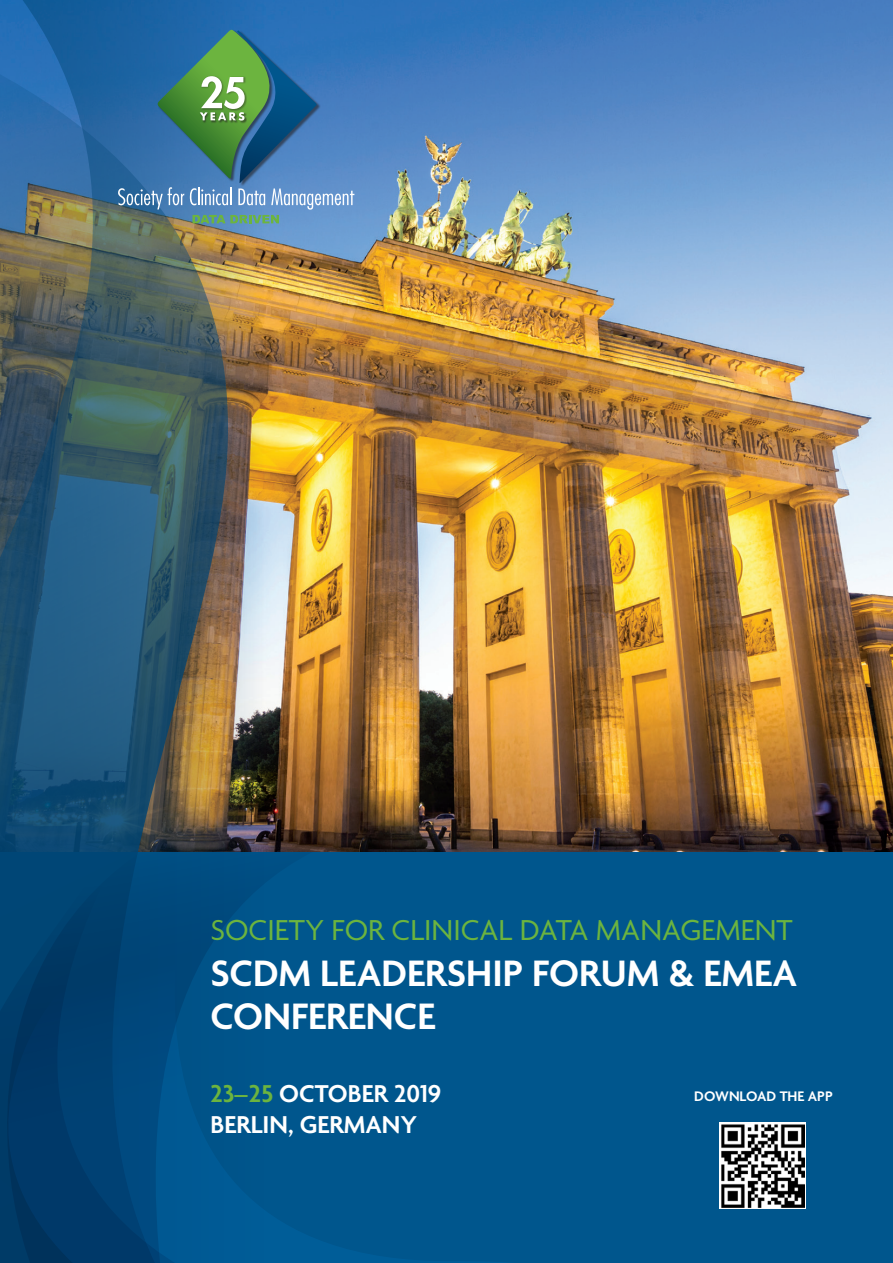
<style>
.page{position:relative;width:893px;height:1263px;background:#fff}
.page>*{position:absolute;margin:0;border:0;box-sizing:border-box;transform-origin:0 0}
.Titre{font:600 39.75px/42.2px "Agenda";color:#fff}
.Titre-2{font:31.2px "Agenda";color:#6cb43f}
.Titre-3{font:600 26.4px/31.3px "Agenda";color:#fff}
.Body{font:600 15px "Agenda";color:#fff}
.s1{color:#6cb43f}
</style>
<div class="page">
<img style="left:344px;top:0;width:549px;height:853px">
<div style="left:0;top:853px;width:893px;height:410px;background:#00568d"></div>
<img style="left:0;top:0;width:344px;height:687px">
<svg style="left:0;top:687px;width:506px;height:87px;background:#706851"></svg>
<svg style="left:0;top:774px;width:538px;height:489px"></svg>
<svg style="left:0;top:794px;width:471px;height:469px"></svg>
<svg style="left:118px;top:30px;width:236px;height:193px;background:#45809b"></svg>
<svg style="left:720px;top:1123px;width:86px;height:86px"></svg>
<img style="left:721px;top:1124px;width:83px;height:83px">
<p class="Titre-2" style="left:210px;top:913px;width:584px">SOCIETY FOR CLINICAL DATA MANAGEMENT</p>
<p class="Titre" style="left:210px;top:955px;width:588px">SCDM LEADERSHIP FORUM &amp; EMEA<br>CONFERENCE</p>
<p class="Titre-3" style="left:210px;top:1079px;width:232px"><span class="s1">23–25</span> OCTOBER 2019<br>BERLIN, GERMANY</p>
<p class="Body" style="left:694px;top:1088px;width:140px">DOWNLOAD THE APP</p>
</div>
